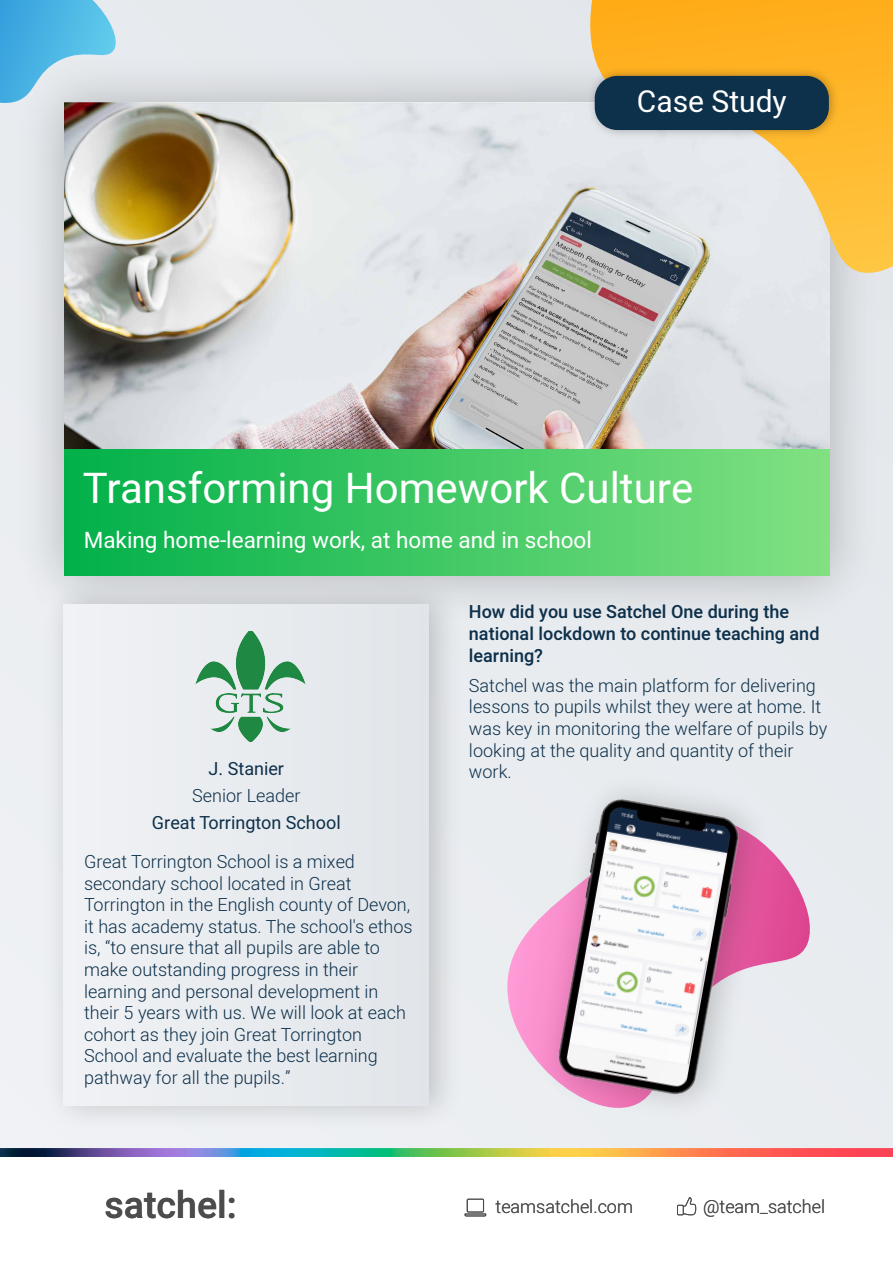
<style>
.page{position:relative;width:893px;height:1263px;background:#fff}
.page>*{position:absolute;margin:0;border:0;box-sizing:border-box;transform-origin:0 0}
.t1{font:42px "Heebo";color:#fff}
.t2{font:500 37.5px "Heebo";color:#4c4c4c}
.t3{font:30px "Heebo";color:#fff}
.t4{font:22.5px "Heebo";color:#fff}
.t5{font:300 18px/21.6px "Heebo";color:#0d304b}
.t6{font:500 18px/21.6px "Heebo";color:#0d304b}
.t7{font:18px "Heebo";color:#0d304b}
.t8{font:300 18px "Heebo";color:#4c4c4c}
</style>
<div class="page">
<img style="left:0;top:1151px;width:893px;height:5px">
<div style="left:0;top:0;width:893px;height:1151px;background:#e8ebee"></div>
<img style="left:42px;top:75px;width:818px;height:526px">
<img style="left:65px;top:103px;width:764px;height:347px">
<svg style="left:465px;top:1199px;width:21px;height:17px"></svg>
<svg style="left:677px;top:1197px;width:19px;height:18px"></svg>
<div style="left:65px;top:450px;width:765px;height:125px;background:linear-gradient(to right,#01b049,#82e182)"></div>
<img style="left:42px;top:567px;width:432px;height:544px">
<div style="left:64px;top:605px;width:365px;height:500px;background:#eaedf0"></div>
<svg style="left:588px;top:0;width:305px;height:274px"></svg>
<img style="left:583px;top:63px;width:261px;height:80px">
<div style="left:595px;top:76px;width:234px;height:54px;background:#0d304b"></div>
<img style="left:196px;top:631px;width:109px;height:110px">
<img style="left:336px;top:752px;width:474px;height:360px">
<svg style="left:0;top:0;width:121px;height:103px"></svg>
<h3 class="t3" style="left:637px;top:81px;width:151px">Case Study</h3>
<h1 class="t1" style="left:83px;top:459px;width:612px">Transforming Homework Culture</h1>
<p class="t4" style="left:84px;top:524px;width:510px">Making home-learning work, at home and in school</p>
<p class="t7" style="left:209px;top:756px;width:77px">J. Stanier</p>
<p class="t5" style="left:192px;top:784px;width:110px">Senior Leader</p>
<p class="t7" style="left:152px;top:810px;width:190px">Great Torrington School</p>
<p class="t5" style="left:84px;top:850px;width:330px">Great Torrington School is a mixed secondary school located in Great Torrington in the English county of Devon, it has academy status. The school's ethos is, “to ensure that all pupils are able to make outstanding progress in their learning and personal development in their 5 years with us. We will look at each cohort as they join Great Torrington School and evaluate the best learning pathway for all the pupils.”</p>
<p class="t6" style="left:469px;top:601px;width:352px">How did you use Satchel One during the national lockdown to continue teaching and learning?</p>
<p class="t5" style="left:469px;top:674px;width:360px">Satchel was the main platform for delivering lessons to pupils whilst they were at home. It was key in monitoring the welfare of pupils by looking at the quality and quantity of their work.</p>
<h2 class="t2" style="left:104px;top:1179px;width:134px">satchel:</h2>
<p class="t8" style="left:496px;top:1194px;width:139px">teamsatchel.com</p>
<p class="t8" style="left:703px;top:1194px;width:124px">@team_satchel</p>
</div>
